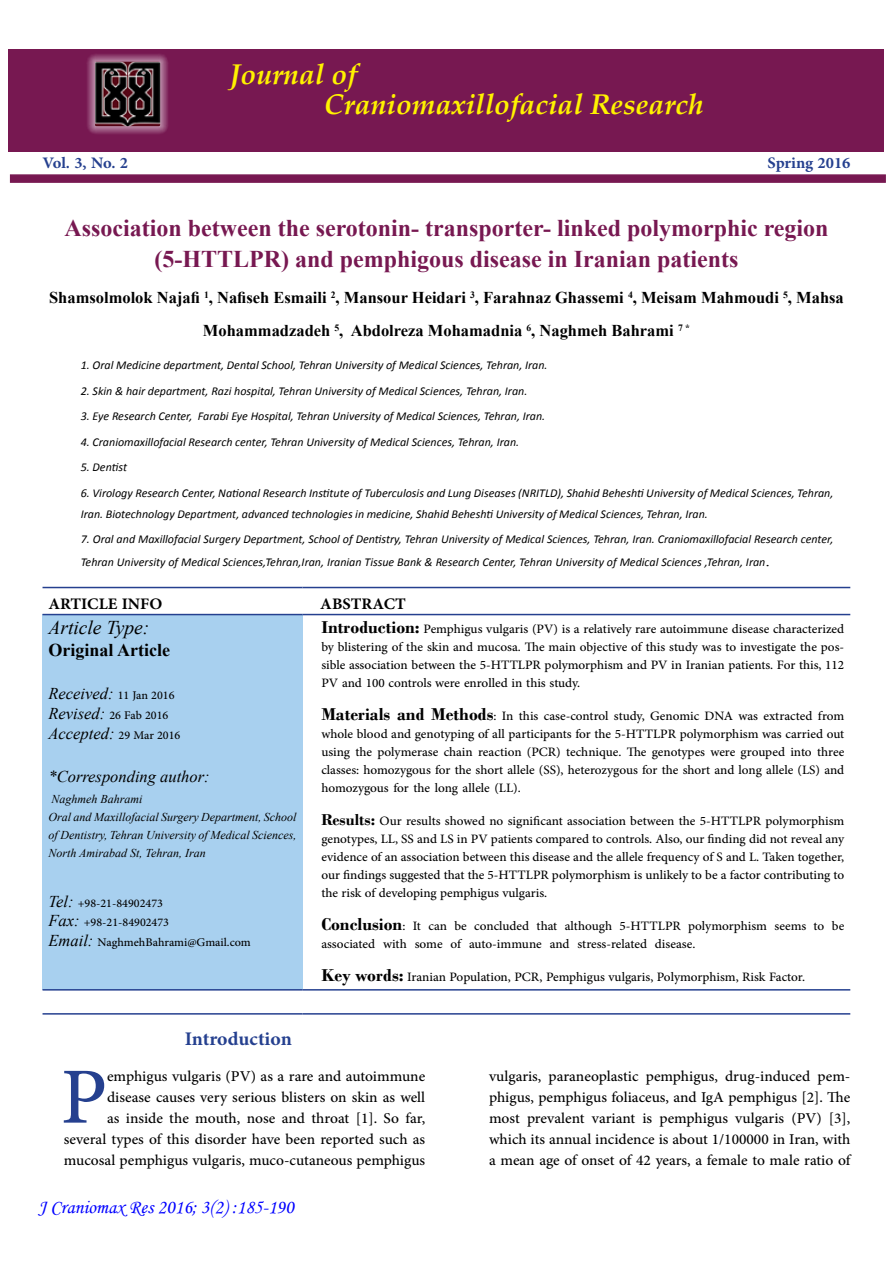
<style>
.page{position:relative;width:893px;height:1263px;background:#fff}
.page>*{position:absolute;margin:0;border:0;box-sizing:border-box;transform-origin:0 0}
.t1{font:111.45px "Adobe Arabic";color:#25408f}
.t2{font:italic 700 28.5px/30px "Palatino Linotype";color:#fff200}
.t3{font:700 27px "Adobe Arabic";letter-spacing:-.005em;color:#25408f}
.t4{font:700 24px/31.5px "Times New Roman";color:#771851;text-align:center}
.t5{font:700 22.5px "Adobe Arabic";color:#25408f}
.t6{font:700 22.5px "Adobe Arabic";color:#000}
.t7{font:21px/21px "Adobe Arabic";color:#000;text-align:right}
.t8{font:19.5px "Monotype Corsiva";color:#00f}
.t9{font:italic 19.5px "Times New Roman";color:#000}
.t10{font:18px/18px "Adobe Arabic";color:#000;text-align:justify}
.t11{font:700 18px "Times New Roman";color:#000}
.t12{font:700 16.5px/33px "Times New Roman";color:#000;text-align:center}
.t13{font:16.5px/19.8px "Adobe Arabic";color:#000}
.t14{font:italic 16.5px "Times New Roman";color:#000}
.t15{font:italic 12px/21px "Calibri";color:#000}
.t16{font:italic 12px/18px "Times New Roman";color:#000}
.s1{font-family:"Times New Roman";font-style:normal;font-size:18px}
.s2{font-family:"Adobe Arabic";font-style:normal}
.s3{font-family:"Times New Roman";font-style:italic}
.s4{font-family:"Bodoni";font-weight:700}
.s5{font-family:"Bodoni";font-weight:700;font-size:16.5px}
</style>
<div class="page">
<div style="left:9px;top:49px;width:875px;height:103px;background:#771851"></div>
<div style="left:10px;top:174px;width:876px;height:9px;background:#771851;border:2px solid #771851"></div>
<svg style="left:87px;top:54px;width:81px;height:80px;background:#99537c"></svg>
<img style="left:95px;top:62px;width:65px;height:64px">
<div style="left:43px;top:614px;width:260px;height:376px;background:#a8d0ef"></div>
<hr style="left:43px;top:989px;width:260px;height:1px;background:#25408f">
<hr style="left:303px;top:989px;width:547px;height:1px;background:#25408f">
<hr style="left:43px;top:1013px;width:260px;height:1px;background:#25408f">
<hr style="left:303px;top:1013px;width:547px;height:1px;background:#25408f">
<hr style="left:43px;top:587px;width:260px;height:1px;background:#25408f">
<hr style="left:303px;top:587px;width:547px;height:1px;background:#25408f">
<hr style="left:43px;top:614px;width:260px;height:1px;background:#25408f">
<hr style="left:303px;top:614px;width:547px;height:1px;background:#25408f">
<h2 class="t2" style="left:324px;top:58px;width:381px;text-indent:-95px">Journal of<br>Craniomaxillofacial Research</h2>
<p class="t5" style="left:43px;top:147px;width:87px">Vol. 3, No. 2</p>
<p class="t5" style="left:768px;top:147px;width:84px">Spring 2016</p>
<h3 class="t4" style="left:64px;top:211px;width:766px">Association between the serotonin- transporter- linked polymorphic region (5-HTTLPR) and pemphigous disease in Iranian patients</h3>
<p class="t12" style="left:49px;top:281px;width:796px">Shamsolmolok Najafi <sup>1</sup>, Nafiseh Esmaili <sup>2</sup>, Mansour Heidari <sup>3</sup>, Farahnaz Ghassemi <sup>4</sup>, Meisam Mahmoudi <sup>5</sup>, Mahsa<br>Mohammadzadeh <sup>5</sup>, Abdolreza Mohamadnia <sup>6</sup>, Naghmeh Bahrami <sup>7</sup> <sup>*</sup></p>
<p class="t15" style="left:81px;top:354px;width:468px">1. Oral Medicine department, Dental School, Tehran University of Medical Sciences, Tehran, Iran.</p>
<p class="t15" style="left:81px;top:380px;width:448px">2. Skin &amp; hair department, Razi hospital, Tehran University of Medical Sciences, Tehran, Iran.</p>
<p class="t15" style="left:81px;top:405px;width:466px">3. Eye Research Center, Farabi Eye Hospital, Tehran University of Medical Sciences, Tehran, Iran.</p>
<p class="t15" style="left:81px;top:431px;width:440px">4. Craniomaxillofacial Research center, Tehran University of Medical Sciences, Tehran, Iran.</p>
<p class="t15" style="left:81px;top:456px;width:48px">5. Dentist</p>
<p class="t15" style="left:81px;top:482px;width:754px">6. Virology Research Center, National Research Institute of Tuberculosis and Lung Diseases (NRITLD), Shahid Beheshti University of Medical Sciences, Tehran,<br>Iran. Biotechnology Department, advanced technologies in medicine, Shahid Beheshti University of Medical Sciences, Tehran, Iran.</p>
<p class="t15" style="left:81px;top:528px;width:754px;line-height:22.5px">7. Oral and Maxillofacial Surgery Department, School of Dentistry, Tehran University of Medical Sciences, Tehran, Iran. Craniomaxillofacial Research center,<br>Tehran University of Medical Sciences,Tehran,Iran, Iranian Tissue Bank &amp; Research Center, Tehran University of Medical Sciences ,Tehran, Iran<span class="s1">.</span></p>
<p class="t6" style="left:49px;top:588px;width:115px">ARTICLE INFO</p>
<p class="t6" style="left:320px;top:588px;width:87px">ABSTRACT</p>
<p class="t9" style="left:49px;top:614px;width:102px">Article Type:</p>
<p class="t11" style="left:49px;top:637px;width:123px">Original Article</p>
<p class="t14" style="left:49px;top:682px;width:128px">Received: <span class="s2">11 Jan 2016</span></p>
<p class="t13" style="left:49px;top:703px;width:121px"><span class="s3">Revised:</span> 26 Fab 2016</p>
<p class="t14" style="left:49px;top:722px;width:133px">Accepted: <span class="s2">29 Mar 2016</span></p>
<p class="t14" style="left:49px;top:765px;width:163px">*Corresponding author:</p>
<p class="t16" style="left:49px;top:789px;width:250px">Naghmeh Bahrami<br>Oral and Maxillofacial Surgery Department, School of Dentistry, Tehran University of Medical Sciences, North Amirabad St, Tehran, Iran</p>
<p class="t13" style="left:49px;top:891px;width:204px"><span class="s3">Tel:</span> +98-21-84902473<br><span class="s3">Fax:</span> +98-21-84902473<br><span class="s3">Email:</span> NaghmehBahrami@Gmail.com</p>
<p class="t10" style="left:321px;top:617px;width:524px"><span class="s4">Introduction:</span> Pemphigus vulgaris (PV) is a relatively rare autoimmune disease characterized by blistering of the skin and mucosa. The main objective of this study was to investigate the pos&shy;sible association between the 5-HTTLPR polymorphism and PV in Iranian patients. For this, 112<br>PV and 100 controls were enrolled in this study.</p>
<p class="t10" style="left:321px;top:704px;width:524px"><span class="s4">Materials and Methods</span>: In this case-control study, Genomic DNA was extracted from whole blood and genotyping of all participants for the 5-HTTLPR polymorphism was carried out using the polymerase chain reaction (PCR) technique. The genotypes were grouped into three classes: homozygous for the short allele (SS), heterozygous for the short and long allele (LS) and homozygous for the long allele (LL).</p>
<p class="t10" style="left:321px;top:809px;width:524px"><span class="s5">Results:</span> Our results showed no significant association between the 5-HTTLPR polymorphism genotypes, LL, SS and LS in PV patients compared to controls. Also, our finding did not reveal any evidence of an association between this disease and the allele frequency of S and L. Taken together, our findings suggested that the 5-HTTLPR polymorphism is unlikely to be a factor contributing to the risk of developing pemphigus vulgaris.</p>
<p class="t10" style="left:321px;top:914px;width:524px"><span class="s4">Conclusion</span>: It can be concluded that although 5-HTTLPR polymorphism seems to be associated with some of auto-immune and stress-related disease.</p>
<p class="t10" style="left:321px;top:965px;width:485px"><span class="s4">Key words:</span> Iranian Population, PCR, Pemphigus vulgaris, Polymorphism, Risk Factor.</p>
<h3 class="t3" style="left:185px;top:1019px;width:109px">Introduction</h3>
<p class="t7" style="left:64px;top:1063px;width:363px">emphigus vulgaris (PV) as a rare and autoimmune disease causes very serious blisters on skin as well<br>as inside the mouth, nose and throat [1]. So far, several types of this disorder have been reported such as mucosal pemphigus vulgaris, muco-cutaneous pemphigus</p>
<p class="t7" style="left:489px;top:1063px;width:363px;text-align:justify">vulgaris, paraneoplastic pemphigus, drug-induced pem&shy;phigus, pemphigus foliaceus, and IgA pemphigus [2]. The most prevalent variant is pemphigus vulgaris (PV) [3], which its annual incidence is about 1/100000 in Iran, with a mean age of onset of 42 years, a female to male ratio of</p>
<p class="t8" style="left:38px;top:1195px;width:257px">J Craniomax Res 2016; 3(2) :185-190</p>
<h1 class="t1" style="left:61px;top:1019px;width:48px">P</h1>
</div>
